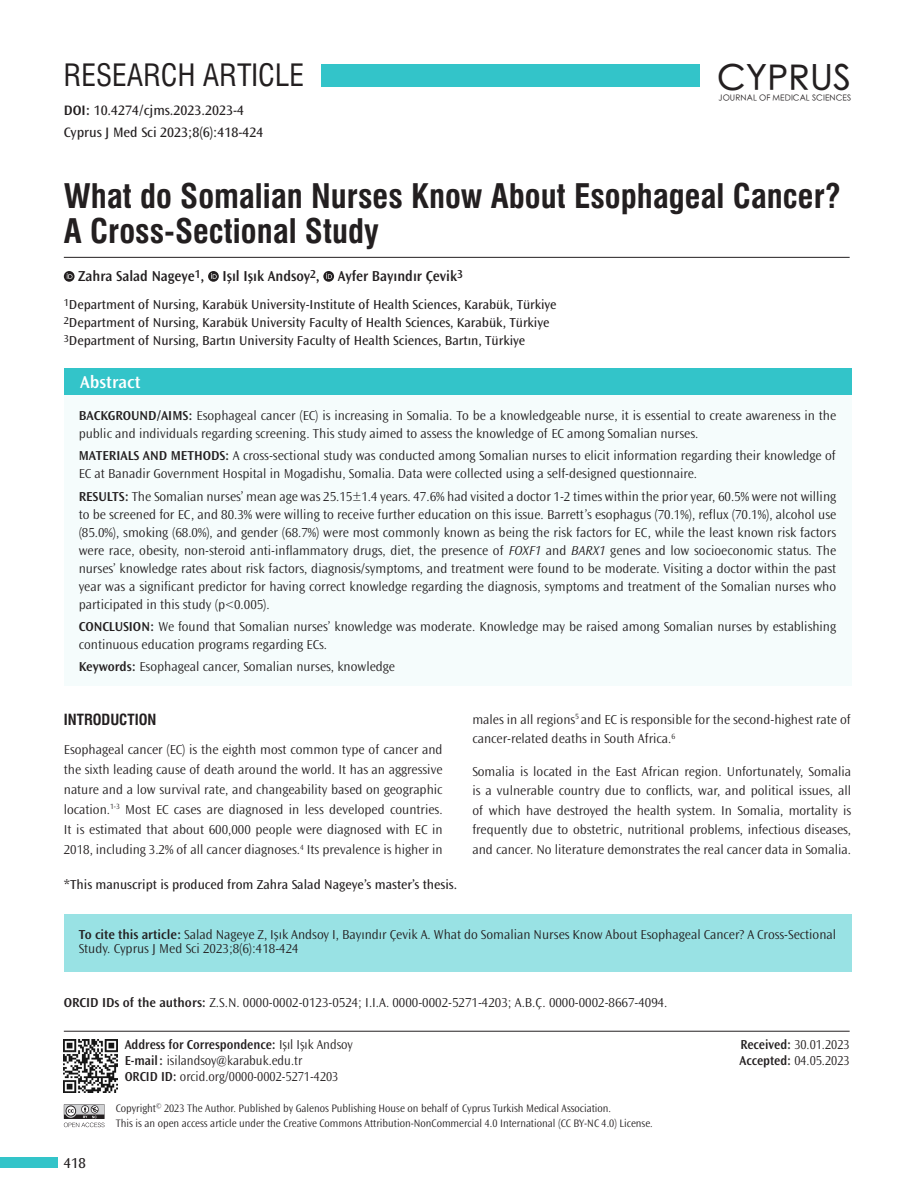
<style>
.page{position:relative;width:915px;height:1191px;background:#fff}
.page>*{position:absolute;margin:0;border:0;box-sizing:border-box;transform-origin:0 0}
.t1{font:500 35.1px "ST Heiti SC";letter-spacing:.01em;color:#231f20}
.BASLIK{font:33px/34.5px "Swiss Condensed Bold Tr";color:#231f20}
.t2{font:30px "Swiss Condensed Tr";color:#231f20}
.t3{font:600 18px "Ocean Sans Std";color:#fff}
.YAZARLAR{font:600 15px "Ocean Sans Std";color:#231f20;scale:.96 1}
.ARA_BASLIK{font:15px "Swiss Condensed Bold Tr";color:#231f20}
.t4{font:15px "Ocean Sans Std";color:#231f20}
.KISA_AD{font:14.25px "Ocean Sans Std";color:#231f20}
.DOI{font:14.25px "Ocean Sans Std";color:#231f20}
.OZET{font:300 13.5px/18px "Ocean Sans Std";color:#231f20}
.YAZI{font:300 13.5px/20.1px "Ocean Sans Std";color:#231f20;text-align:justify}
.KURUM{font:13.5px "Ocean Sans Std";color:#231f20}
.CİTE_AS{font:300 13.5px/13.5px "Ocean Sans Std";color:#231f20}
.OZET-2{font:300 13.5px "Ocean Sans Std";color:#231f20;scale:.95 1}
.ORCID{font:300 13.5px "Ocean Sans Std";color:#231f20}
.t5{font:600 13.5px "Ocean Sans Std";color:#231f20;scale:.95 1}
.t6{font:300 11.25px/15px "Ocean Sans Std";color:#231f20;scale:.95 1}
.t7{font:300 8.25px "ST Heiti SC";letter-spacing:.01em;color:#231f20}
.s1{font-weight:600}
.s2{font-style:italic}
.s3{font-weight:300}
</style>
<div class="page">
<div style="left:321px;top:64px;width:378px;height:22px;background:#33c4c9"></div>
<svg style="left:64px;top:1104px;width:40px;height:23px"></svg>
<div style="left:0;top:1157px;width:57px;height:11px;background:#33c4c9"></div>
<img style="left:64px;top:1039px;width:53px;height:53px">
<svg style="left:64px;top:271px;width:10px;height:11px"></svg>
<svg style="left:67px;top:273px;width:5px;height:6px"></svg>
<div style="left:208px;top:271px;width:11px;height:11px;background:#231f20;border-radius:50%"></div>
<svg style="left:211px;top:273px;width:6px;height:6px"></svg>
<div style="left:323px;top:271px;width:11px;height:11px;background:#231f20;border-radius:50%"></div>
<svg style="left:326px;top:273px;width:6px;height:6px"></svg>
<hr style="left:64px;top:257px;width:785px;height:1px;background:#231f20">
<div style="left:64px;top:367px;width:786px;height:28px;background:#33c4c9"></div>
<hr style="left:64px;top:1030px;width:785px;height:1px;background:#231f20">
<div style="left:64px;top:395px;width:786px;height:291px;background:#f5fcfc"></div>
<div style="left:64px;top:914px;width:786px;height:58px;background:#99e2e4"></div>
<h3 class="t2" style="left:64px;top:57px;width:242px">RESEARCH ARTICLE</h3>
<h1 class="t1" style="left:717px;top:60px;width:135px">CYPRUS</h1>
<p class="t7" style="left:718px;top:91px;width:134px">JOURNAL OF MEDICAL SCIENCES</p>
<p class="DOI" style="left:64px;top:102px;width:182px"><span class="s1">DOI:</span> 10.4274/cjms.2023.2023-4</p>
<p class="KISA_AD" style="left:64px;top:124px;width:201px">Cyprus J Med Sci 2023;8(6):418-424</p>
<p class="BASLIK" style="left:64px;top:179px;width:778px">What do Somalian Nurses Know About Esophageal Cancer?<br>A Cross-Sectional Study</p>
<p class="YAZARLAR" style="left:78px;top:267px;width:402px">Zahra Salad Nageye<sup>1</sup>, Işıl Işık Andsoy<sup>2</sup>, Ayfer Bayındır Çevik<sup>3</sup></p>
<p class="KURUM" style="left:64px;top:296px;width:494px"><sup>1</sup>Department of Nursing, Karabük University-Institute of Health Sciences, Karabük, Türkiye</p>
<p class="KURUM" style="left:64px;top:314px;width:487px"><sup>2</sup>Department of Nursing, Karabük University Faculty of Health Sciences, Karabük, Türkiye</p>
<p class="KURUM" style="left:64px;top:332px;width:462px"><sup>3</sup>Department of Nursing, Bartın University Faculty of Health Sciences, Bartın, Türkiye</p>
<p class="t3" style="left:80px;top:372px;width:62px">Abstract</p>
<p class="OZET" style="left:79px;top:407px;width:758px"><span class="s1">BACKGROUND/AIMS:</span> Esophageal cancer (EC) is increasing in Somalia. To be a knowledgeable nurse, it is essential to create awareness in the public and individuals regarding screening. This study aimed to assess the knowledge of EC among Somalian nurses.</p>
<p class="OZET" style="left:79px;top:447px;width:758px"><span class="s1">MATERIALS AND METHODS:</span> A cross-sectional study was conducted among Somalian nurses to elicit information regarding their knowledge of<br>EC at Banadir Government Hospital in Mogadishu, Somalia. Data were collected using a self-designed questionnaire.</p>
<p class="OZET" style="left:79px;top:487px;width:758px;text-align:justify"><span class="s1">RESULTS:</span> The Somalian nurses’ mean age was 25.15±1.4 years. 47.6% had visited a doctor 1-2 times within the prior year, 60.5% were not willing to be screened for EC, and 80.3% were willing to receive further education on this issue. Barrett’s esophagus (70.1%), reflux (70.1%), alcohol use (85.0%), smoking (68.0%), and gender (68.7%) were most commonly known as being the risk factors for EC, while the least known risk factors were race, obesity, non-steroid anti-inflammatory drugs, diet, the presence of <span class="s2">FOXF1</span> and <span class="s2">BARX1</span> genes and low socioeconomic status. The nurses’ knowledge rates about risk factors, diagnosis/symptoms, and treatment were found to be moderate. Visiting a doctor within the past year was a significant predictor for having correct knowledge regarding the diagnosis, symptoms and treatment of the Somalian nurses who participated in this study (p&lt;0.005).</p>
<p class="OZET" style="left:79px;top:617px;width:758px"><span class="s1">CONCLUSION:</span> We found that Somalian nurses’ knowledge was moderate. Knowledge may be raised among Somalian nurses by establishing continuous education programs regarding ECs.</p>
<p class="OZET" style="left:79px;top:658px;width:318px"><span class="s1">Keywords:</span> Esophageal cancer, Somalian nurses, knowledge</p>
<p class="ARA_BASLIK" style="left:64px;top:710px;width:94px">INTRODUCTION</p>
<p class="YAZI" style="left:64px;top:739px;width:380px">Esophageal cancer (EC) is the eighth most common type of cancer and the sixth leading cause of death around the world. It has an aggressive nature and a low survival rate, and changeability based on geographic location.<sup>1-3</sup> Most EC cases are diagnosed in less developed countries.<br>It is estimated that about 600,000 people were diagnosed with EC in 2018, including 3.2% of all cancer diagnoses.<sup>4</sup> Its prevalence is higher in</p>
<p class="KURUM" style="left:64px;top:877px;width:394px">*This manuscript is produced from Zahra Salad Nageye’s master’s thesis.</p>
<p class="YAZI" style="left:472px;top:709px;width:379px;line-height:19.6px">males in all regions<sup>5</sup> and EC is responsible for the second-highest rate of cancer-related deaths in South Africa.<sup>6</sup></p>
<p class="YAZI" style="left:472px;top:761px;width:380px;line-height:19.6px">Somalia is located in the East African region. Unfortunately, Somalia is a vulnerable country due to conflicts, war, and political issues, all of which have destroyed the health system. In Somalia, mortality is frequently due to obstetric, nutritional problems, infectious diseases, and cancer. No literature demonstrates the real cancer data in Somalia.</p>
<p class="CİTE_AS" style="left:79px;top:928px;width:758px"><span class="s1">To cite this article:</span> Salad Nageye Z, Işık Andsoy I, Bayındır Çevik A. What do Somalian Nurses Know About Esophageal Cancer? A Cross-Sectional<br>Study. Cyprus J Med Sci 2023;8(6):418-424</p>
<p class="ORCID" style="left:64px;top:995px;width:605px"><span class="s1">ORCID IDs of the authors:</span> Z.S.N. 0000-0002-0123-0524; I.I.A. 0000-0002-5271-4203; A.B.Ç. 0000-0002-8667-4094.</p>
<p class="t5" style="left:125px;top:1037px;width:241px">Address for Correspondence: <span class="s3">Işıl Işık Andsoy</span></p>
<p class="OZET-2" style="left:125px;top:1053px;width:188px"><span class="s1">E-mail:</span> isilandsoy@karabuk.edu.tr</p>
<p class="OZET-2" style="left:125px;top:1069px;width:226px"><span class="s1">ORCID ID:</span> orcid.org/0000-0002-5271-4203</p>
<p class="t4" style="left:64px;top:1154px;width:24px">418</p>
<p class="t6" style="left:116px;top:1101px;width:566px">Copyright<sup>©</sup> 2023 The Author. Published by Galenos Publishing House on behalf of Cyprus Turkish Medical Association.<br>This is an open access article under the Creative Commons Attribution-NonCommercial 4.0 International (CC BY-NC 4.0) License.</p>
<p class="OZET-2" style="left:740px;top:1037px;width:116px"><span class="s1">Received:</span> 30.01.2023</p>
<p class="OZET-2" style="left:739px;top:1053px;width:117px"><span class="s1">Accepted:</span> 04.05.2023</p>
</div>
